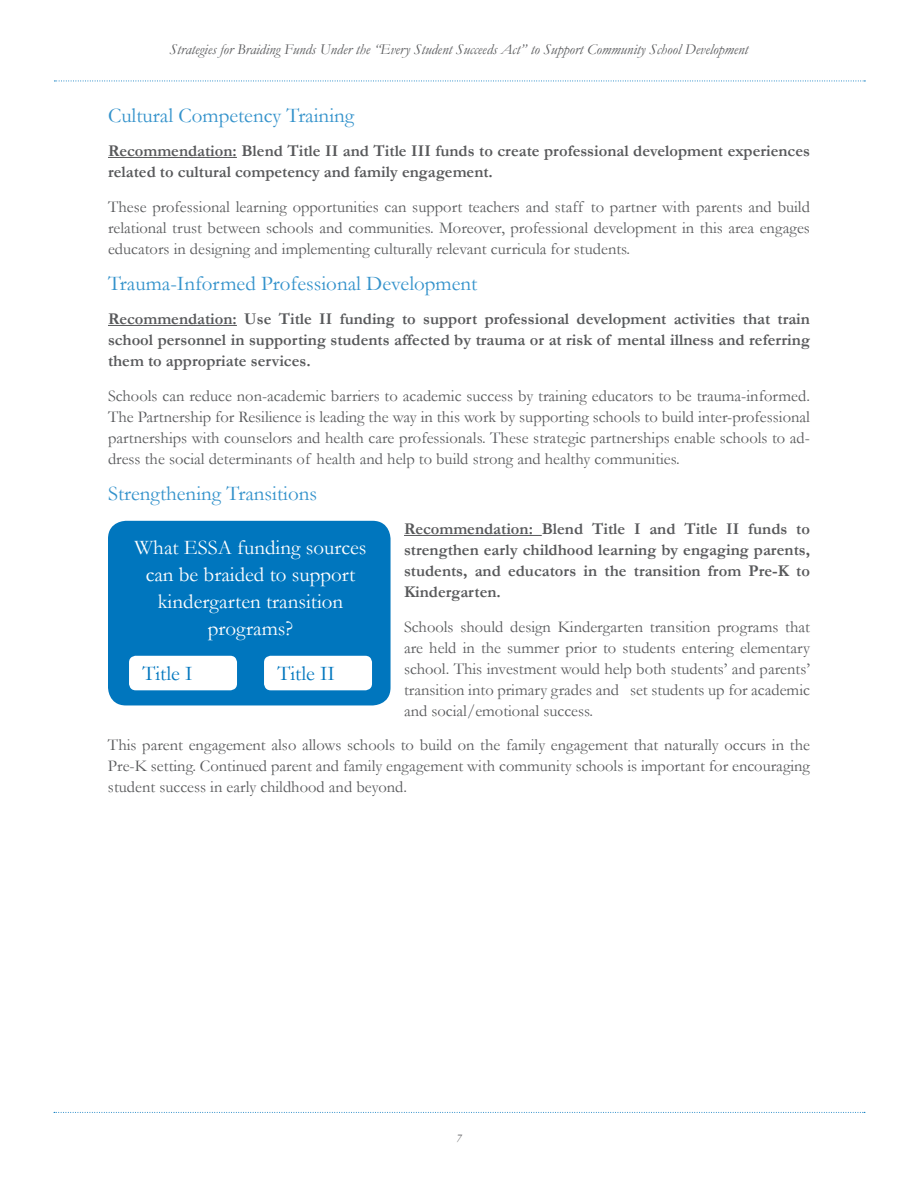
<style>
.page{position:relative;width:918px;height:1188px;background:#fff}
.page>*{position:absolute;margin:0;border:0;box-sizing:border-box;transform-origin:0 0}
.t1{font:21px "Garamond";color:#3392cb}
.t2{font:21px/27px "Garamond";color:#fff;text-align:center}
.t3{font:21px "Garamond";color:#0076be}
.t4{font:16.5px/21px "Garamond";color:#58595b;text-align:justify}
.t5{font:700 16.5px/21px "Garamond";color:#58595b;text-align:justify}
.t6{font:italic 15px "Garamond";color:#58595b}
.t7{font:italic 12px "Garamond";color:#58595b}
</style>
<div class="page">
<svg style="left:54px;top:1112px;width:811px;height:1px"></svg>
<svg style="left:54px;top:81px;width:811px;height:1px"></svg>
<hr style="left:108px;top:157px;width:129px;height:1px;background:#58595b">
<hr style="left:108px;top:325px;width:129px;height:1px;background:#58595b">
<hr style="left:404px;top:535px;width:138px;height:1px;background:#58595b">
<div style="left:108px;top:521px;width:283px;height:184px;background:#0076be;border-radius:18px"></div>
<div style="left:129px;top:656px;width:108px;height:34px;background:#fff;border-radius:7px"></div>
<div style="left:264px;top:656px;width:108px;height:34px;background:#fff;border-radius:7px"></div>
<p class="t6" style="left:170px;top:39px;width:580px">Strategies for Braiding Funds Under the “Every Student Succeeds Act” to Support Community School Development</p>
<p class="t1" style="left:108px;top:101px;width:248px">Cultural Competency Training</p>
<p class="t5" style="left:108px;top:141px;width:704px">Recommendation: Blend Title II and Title III funds to create professional development experiences related to cultural competency and family engagement.</p>
<p class="t4" style="left:108px;top:196px;width:704px">These professional learning opportunities can support teachers and staff to partner with parents and build relational trust between schools and communities. Moreover, professional development in this area engages educators in designing and implementing culturally relevant curricula for students.</p>
<p class="t1" style="left:108px;top:269px;width:371px">Trauma-Informed Professional Development</p>
<p class="t5" style="left:108px;top:309px;width:704px">Recommendation: Use Title II funding to support professional development activities that train school personnel in supporting students affected by trauma or at risk of mental illness and referring them to appropriate services.</p>
<p class="t4" style="left:108px;top:385px;width:704px">Schools can reduce non-academic barriers to academic success by training educators to be trauma-informed.<br>The Partnership for Resilience is leading the way in this work by supporting schools to build inter-professional partnerships with counselors and health care professionals. These strategic partnerships enable schools to ad&shy;dress the social determinants of health and help to build strong and healthy communities.</p>
<p class="t1" style="left:108px;top:479px;width:211px">Strengthening Transitions</p>
<p class="t5" style="left:404px;top:519px;width:407px">Recommendation: Blend Title I and Title II funds to strengthen early childhood learning by engaging parents, students, and educators in the transition from Pre-K to Kindergarten.</p>
<p class="t4" style="left:404px;top:616px;width:407px">Schools should design Kindergarten transition programs that are held in the summer prior to students entering elementary school. This investment would help both students’ and parents’ transition into primary grades and set students up for academic and social/emotional success.</p>
<p class="t4" style="left:108px;top:734px;width:704px">This parent engagement also allows schools to build on the family engagement that naturally occurs in the Pre-K setting. Continued parent and family engagement with community schools is important for encouraging student success in early childhood and beyond.</p>
<p class="t2" style="left:135px;top:534px;width:234px">What ESSA funding sources can be braided to support kindergarten transition programs?</p>
<p class="t3" style="left:143px;top:659px;width:52px">Title I</p>
<p class="t3" style="left:278px;top:659px;width:59px">Title II</p>
<p class="t7" style="left:456px;top:1130px;width:7px">7</p>
</div>
